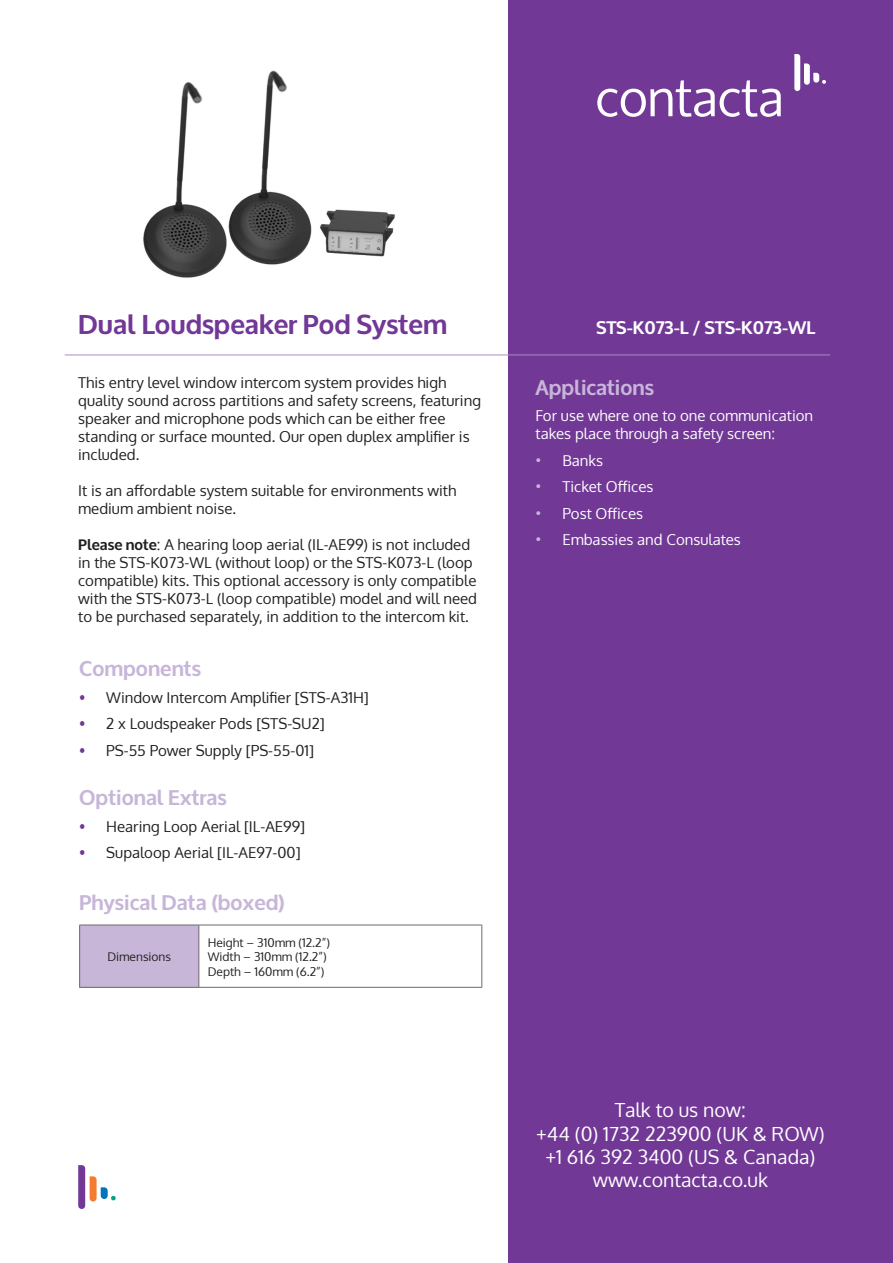
<style>
.page{position:relative;width:893px;height:1263px;background:#fff}
.page>*{position:absolute;margin:0;border:0;box-sizing:border-box;transform-origin:0 0}
.t1{font:700 27px "Oxygen";color:#713896}
.t2{font:700 21px "Oxygen";color:#c7b6d8}
.t3{font:19.5px "Oxygen";color:#fff}
.t4{font:700 18px "Oxygen";color:#fff}
.Paragraph_Style_1{font:15px/18px "Oxygen";color:#231f20}
.t5{font:15px/18px "Oxygen";color:#fff}
.t6{font:12px "Oxygen";color:#231f20}
.s1{font-weight:700}
.s2{color:#713896}
.s3{font-weight:300;color:#c7b6d8}
</style>
<div class="page">
<div style="left:508px;top:0;width:385px;height:1263px;background:#713896"></div>
<svg style="left:78px;top:1165px;width:38px;height:44px"></svg>
<svg style="left:597px;top:80px;width:184px;height:37px"></svg>
<svg style="left:794px;top:54px;width:32px;height:37px"></svg>
<hr style="left:65px;top:355px;width:765px;height:1px;background:#a98dc1">
<div style="left:80px;top:925px;width:119px;height:62px;background:#c7b6d8"></div>
<hr style="left:79px;top:925px;width:120px;height:1px;background:#6d6d6e">
<hr style="left:79px;top:925px;width:1px;height:62px;background:#6d6d6e">
<hr style="left:199px;top:925px;width:283px;height:1px;background:#6d6d6e">
<hr style="left:198px;top:925px;width:1px;height:62px;background:#6d6d6e">
<hr style="left:481px;top:925px;width:1px;height:62px;background:#6d6d6e">
<hr style="left:79px;top:987px;width:120px;height:1px;background:#6d6d6e">
<hr style="left:199px;top:987px;width:283px;height:1px;background:#6d6d6e">
<img style="left:143px;top:70px;width:252px;height:208px">
<p class="t1" style="left:78px;top:308px;width:371px">Dual Loudspeaker Pod System</p>
<p class="Paragraph_Style_1" style="left:78px;top:374px;width:404px">This entry level window intercom system provides high quality sound across partitions and safety screens, featuring speaker and microphone pods which can be either free standing or surface mounted. Our open duplex amplifier is included.</p>
<p class="Paragraph_Style_1" style="left:78px;top:482px;width:380px">It is an affordable system suitable for environments with medium ambient noise.</p>
<p class="Paragraph_Style_1" style="left:78px;top:536px;width:400px"><span class="s1">Please note</span>: A hearing loop aerial (IL-AE99) is not included in the STS-K073-WL (without loop) or the STS-K073-L (loop compatible) kits. This optional accessory is only compatible with the STS-K073-L (loop compatible) model and will need to be purchased separately, in addition to the intercom kit.</p>
<p class="t2" style="left:79px;top:656px;width:123px">Components</p>
<p class="Paragraph_Style_1" style="left:79px;top:689px;width:291px"><span class="s2">•</span> Window Intercom Amplifier [STS-A31H]</p>
<p class="Paragraph_Style_1" style="left:79px;top:715px;width:247px"><span class="s2">•</span> 2 x Loudspeaker Pods [STS-SU2]</p>
<p class="Paragraph_Style_1" style="left:79px;top:742px;width:236px"><span class="s2">•</span> PS-55 Power Supply [PS-55-01]</p>
<p class="t2" style="left:79px;top:785px;width:149px">Optional Extras</p>
<p class="Paragraph_Style_1" style="left:79px;top:818px;width:227px"><span class="s2">•</span> Hearing Loop Aerial [IL-AE99]</p>
<p class="Paragraph_Style_1" style="left:79px;top:844px;width:223px"><span class="s2">•</span> Supaloop Aerial [IL-AE97-00]</p>
<p class="t2" style="left:79px;top:890px;width:207px">Physical Data (boxed)</p>
<p class="t6" style="left:107px;top:949px;width:65px">Dimensions</p>
<p class="t6" style="left:208px;top:934px;width:124px">Height – 310mm (12.2”)</p>
<p class="t6" style="left:208px;top:949px;width:120px">Width – 310mm (12.2”)</p>
<p class="t6" style="left:208px;top:963px;width:118px">Depth – 160mm (6.2”)</p>
<p class="t4" style="left:596px;top:317px;width:221px">STS-K073-L / STS-K073-WL</p>
<p class="t2" style="left:535px;top:374px;width:120px">Applications</p>
<p class="t5" style="left:535px;top:407px;width:279px">For use where one to one communication takes place through a safety screen:</p>
<p class="t5" style="left:535px;top:452px;width:69px"><span class="s3">•</span> Banks</p>
<p class="t5" style="left:535px;top:478px;width:119px"><span class="s3">•</span> Ticket Offices</p>
<p class="t5" style="left:535px;top:505px;width:109px"><span class="s3">•</span> Post Offices</p>
<p class="t5" style="left:535px;top:531px;width:207px"><span class="s3">•</span> Embassies and Consulates</p>
<p class="t3" style="left:615px;top:1097px;width:132px">Talk to us now:</p>
<p class="t3" style="left:536px;top:1120px;width:290px">+44 (0) 1732 223900 (UK &amp; ROW)</p>
<p class="t3" style="left:545px;top:1144px;width:272px">+1 616 392 3400 (US &amp; Canada)</p>
<p class="t3" style="left:593px;top:1167px;width:177px">www.contacta.co.uk</p>
</div>
